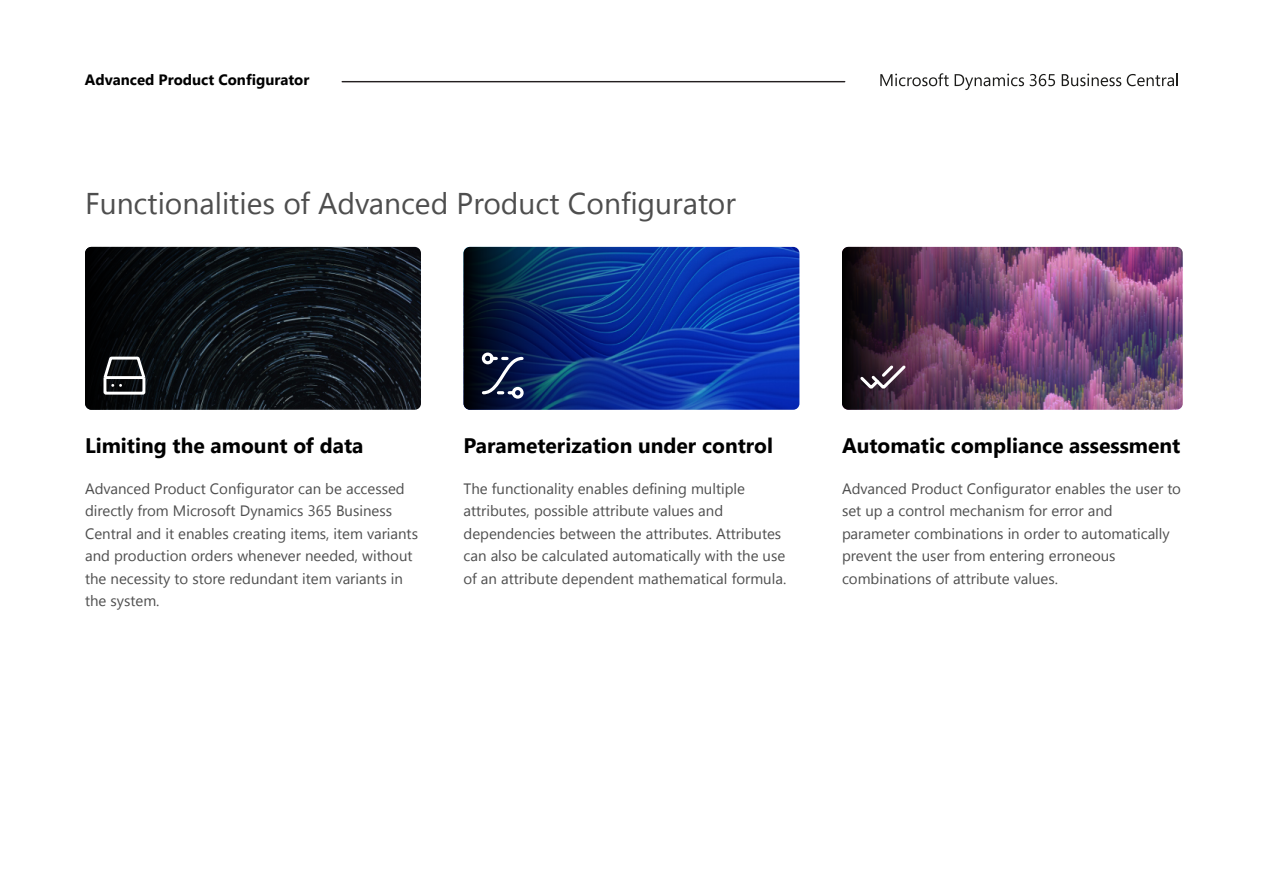
<style>
.page{position:relative;width:1263px;height:893px;background:#fff}
.page>*{position:absolute;margin:0;border:0;box-sizing:border-box;transform-origin:0 0}
.t1{font:30px "Segoe UI";color:#4e4e4e}
.t2{font:700 21px "Segoe UI";color:#000}
.t3{font:15px/22.5px "Segoe UI";color:#4e4e4e}
.t4{font:700 15px "Segoe UI";color:#000}
</style>
<div class="page">
<svg style="left:880px;top:73px;width:69px;height:13px"></svg>
<svg style="left:955px;top:74px;width:69px;height:16px"></svg>
<svg style="left:1030px;top:74px;width:25px;height:12px"></svg>
<svg style="left:1062px;top:74px;width:59px;height:12px"></svg>
<svg style="left:1127px;top:73px;width:51px;height:13px"></svg>
<hr style="left:342px;top:81px;width:503px;height:1px;background:#231f20">
<img style="left:85px;top:247px;width:336px;height:163px;border-radius:7px">
<img style="left:463px;top:247px;width:336px;height:163px;border-radius:7px">
<img style="left:842px;top:247px;width:340px;height:163px;border-radius:7px">
<svg style="left:857px;top:363px;width:51px;height:29px"></svg>
<svg style="left:480px;top:351px;width:45px;height:49px;background:#333d5c"></svg>
<svg style="left:101px;top:355px;width:47px;height:41px"></svg>
<p class="t4" style="left:85px;top:74px;width:226px">Advanced Product Configurator</p>
<h1 class="t1" style="left:85px;top:192px;width:652px">Functionalities of Advanced Product Configurator</h1>
<h2 class="t2" style="left:85px;top:438px;width:280px">Limiting the amount of data</h2>
<p class="t3" style="left:85px;top:478px;width:334px">Advanced Product Configurator can be accessed directly from Microsoft Dynamics 365 Business Central and it enables creating items, item variants and production orders whenever needed, without the necessity to store redundant item variants in the system.</p>
<h2 class="t2" style="left:463px;top:438px;width:311px">Parameterization under control</h2>
<p class="t3" style="left:463px;top:478px;width:324px">The functionality enables defining multiple attributes, possible attribute values and dependencies between the attributes. Attributes can also be calculated automatically with the use of an attribute dependent mathematical formula.</p>
<h2 class="t2" style="left:842px;top:438px;width:340px">Automatic compliance assessment</h2>
<p class="t3" style="left:842px;top:478px;width:341px">Advanced Product Configurator enables the user to set up a control mechanism for error and parameter combinations in order to automatically prevent the user from entering erroneous combinations of attribute values.</p>
</div>
